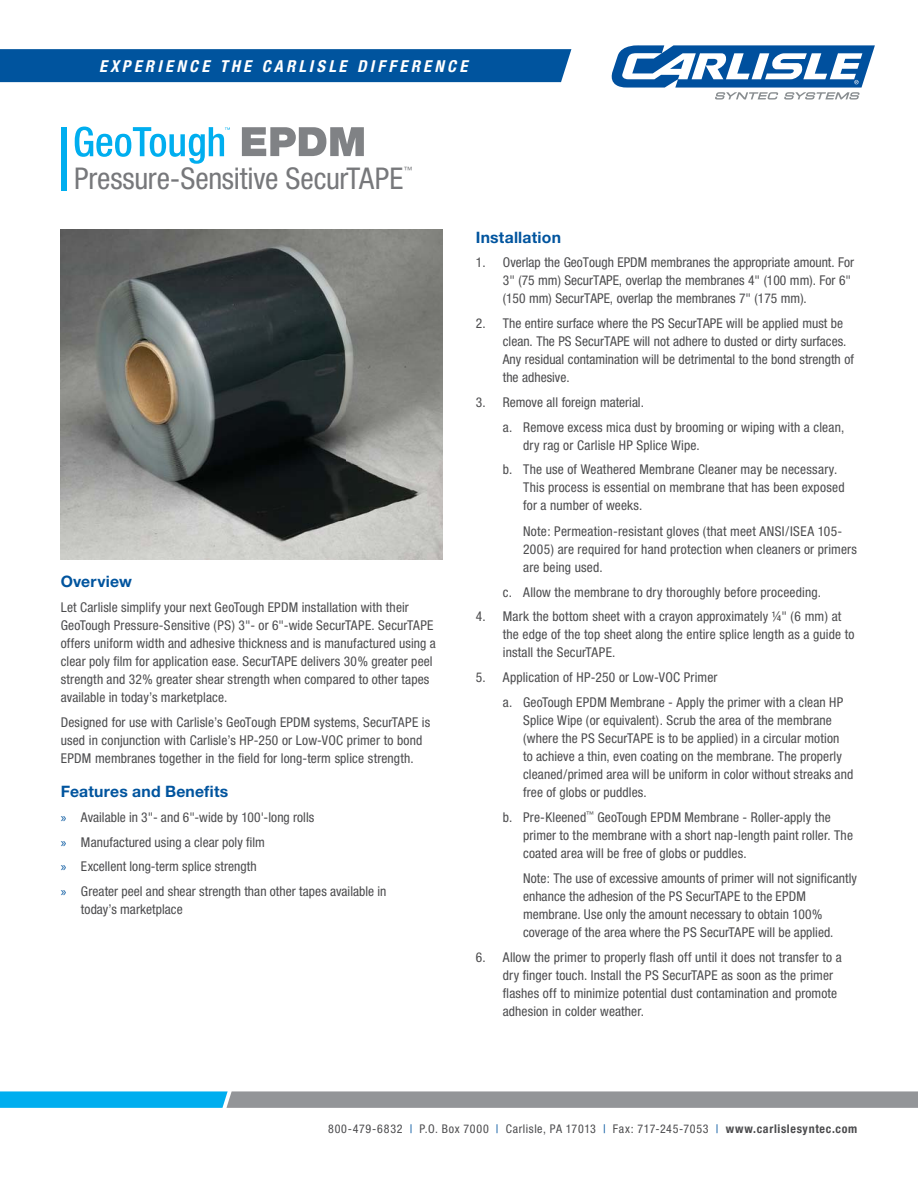
<style>
.page{position:relative;width:918px;height:1188px;background:#fff}
.page>*{position:absolute;margin:0;border:0;box-sizing:border-box;transform-origin:0 0}
.t1{font:condensed 30px "Helvetica Neue";letter-spacing:-.005em;color:#77787b}
.t2{font:italic 700 condensed 16.5px "Helvetica Neue";letter-spacing:.2em;color:#fff}
.t3{font:700 15.75px "Helvetica Neue";letter-spacing:.015em;color:#00549e}
.t4{font:condensed 13.5px/18px "Helvetica Neue";letter-spacing:.005em;color:#4c4c4e}
.t5{font:condensed 12px "Helvetica Neue";letter-spacing:.05em;color:#4c4c4e}
.t6{font:condensed 8.7px "Helvetica Neue";color:#77787b}
.s1{font-family:"Myriad Pro";font-stretch:normal;color:#00549e}
.s2{color:#00549e}
.s3{font-weight:700}
</style>
<div class="page">
<svg style="left:0;top:1091px;width:918px;height:17px"></svg>
<div style="left:0;top:49px;width:571px;height:33px;background:#00549e"></div>
<svg style="left:612px;top:45px;width:263px;height:55px"></svg>
<img style="left:61px;top:230px;width:381px;height:329px">
<svg style="left:242px;top:127px;width:122px;height:29px"></svg>
<svg style="left:75px;top:127px;width:155px;height:37px"></svg>
<div style="left:61px;top:127px;width:6px;height:63px;background:#00aeef"></div>
<p class="t2" style="left:99px;top:60px;width:370px">EXPERIENCE THE CARLISLE DIFFERENCE</p>
<h1 class="t1" style="left:74px;top:167px;width:331px">Pressure-Sensitive SecurTAPE</h1>
<p class="t6" style="left:404px;top:167px;width:10px">™</p>
<p class="t3" style="left:61px;top:576px;width:73px">Overview</p>
<p class="t4" style="left:61px;top:599px;width:377px">Let Carlisle simplify your next GeoTough EPDM installation with their GeoTough Pressure-Sensitive (PS) 3"- or 6"-wide SecurTAPE. SecurTAPE offers uniform width and adhesive thickness and is manufactured using a clear poly film for application ease. SecurTAPE delivers 30% greater peel strength and 32% greater shear strength when compared to other tapes available in today’s marketplace.</p>
<p class="t4" style="left:61px;top:714px;width:371px">Designed for use with Carlisle’s GeoTough EPDM systems, SecurTAPE is used in conjunction with Carlisle’s HP-250 or Low-VOC primer to bond<br>EPDM membranes together in the field for long-term splice strength.</p>
<p class="t3" style="left:61px;top:786px;width:169px">Features and Benefits</p>
<p class="t4" style="left:61px;top:806px;width:327px;line-height:24.8px"><span class="s1">»</span> Available in 3"- and 6"-wide by 100'-long rolls<br><span class="s1">»</span> Manufactured using a clear poly film<br><span class="s1">»</span> Excellent long-term splice strength<br><span class="s1">»</span> Greater peel and shear strength than other tapes available in</p>
<p class="t4" style="left:81px;top:902px;width:103px">today’s marketplace</p>
<p class="t3" style="left:476px;top:231px;width:87px">Installation</p>
<p class="t4" style="left:503px;top:255px;width:353px;text-indent:-27px">1. Overlap the GeoTough EPDM membranes the appropriate amount. For<br>3" (75 mm) SecurTAPE, overlap the membranes 4" (100 mm). For 6" (150 mm) SecurTAPE, overlap the membranes 7" (175 mm).</p>
<p class="t4" style="left:503px;top:315px;width:353px;text-indent:-27px">2. The entire surface where the PS SecurTAPE will be applied must be clean. The PS SecurTAPE will not adhere to dusted or dirty surfaces.<br>Any residual contamination will be detrimental to the bond strength of the adhesive.</p>
<p class="t4" style="left:503px;top:391px;width:343px;line-height:24.8px;text-indent:-27px">3. Remove all foreign material.<br>a. Remove excess mica dust by brooming or wiping with a clean,</p>
<p class="t4" style="left:503px;top:434px;width:336px;line-height:24.8px;text-indent:20px">dry rag or Carlisle HP Splice Wipe.<br>b. The use of Weathered Membrane Cleaner may be necessary.</p>
<p class="t4" style="left:523px;top:480px;width:323px">This process is essential on membrane that has been exposed for a number of weeks.</p>
<p class="t4" style="left:523px;top:523px;width:336px">Note: Permeation-resistant gloves (that meet ANSI/ISEA 105-<br>2005) are required for hand protection when cleaners or primers are being used.</p>
<p class="t4" style="left:503px;top:584px;width:320px">c. Allow the membrane to dry thoroughly before proceeding.</p>
<p class="t4" style="left:503px;top:609px;width:353px;text-indent:-27px">4. Mark the bottom sheet with a crayon approximately ¼" (6 mm) at the edge of the top sheet along the entire splice length as a guide to install the SecurTAPE.</p>
<p class="t4" style="left:503px;top:666px;width:342px;line-height:24.8px;text-indent:-27px">5. Application of HP-250 or Low-VOC Primer<br>a. GeoTough EPDM Membrane - Apply the primer with a clean HP</p>
<p class="t4" style="left:523px;top:712px;width:332px">Splice Wipe (or equivalent). Scrub the area of the membrane (where the PS SecurTAPE is to be applied) in a circular motion<br>to achieve a thin, even coating on the membrane. The properly cleaned/primed area will be uniform in color without streaks and free of globs or puddles.</p>
<p class="t4" style="left:523px;top:809px;width:331px;text-indent:-20px">b. Pre-Kleened<sup>™</sup> GeoTough EPDM Membrane - Roller-apply the primer to the membrane with a short nap-length paint roller. The coated area will be free of globs or puddles.</p>
<p class="t4" style="left:523px;top:870px;width:335px">Note: The use of excessive amounts of primer will not significantly enhance the adhesion of the PS SecurTAPE to the EPDM membrane. Use only the amount necessary to obtain 100% coverage of the area where the PS SecurTAPE will be applied.</p>
<p class="t4" style="left:503px;top:949px;width:340px;text-indent:-27px">6. Allow the primer to properly flash off until it does not transfer to a dry finger touch. Install the PS SecurTAPE as soon as the primer flashes off to minimize potential dust contamination and promote adhesion in colder weather.</p>
<p class="t5" style="left:328px;top:1125px;width:531px">800-479-6832 <span class="s2">|</span> P.O. Box 7000 <span class="s2">|</span> Carlisle, PA 17013 <span class="s2">|</span> Fax: 717-245-7053 <span class="s2">|</span> <span class="s3">www.carlislesyntec.com</span></p>
</div>
